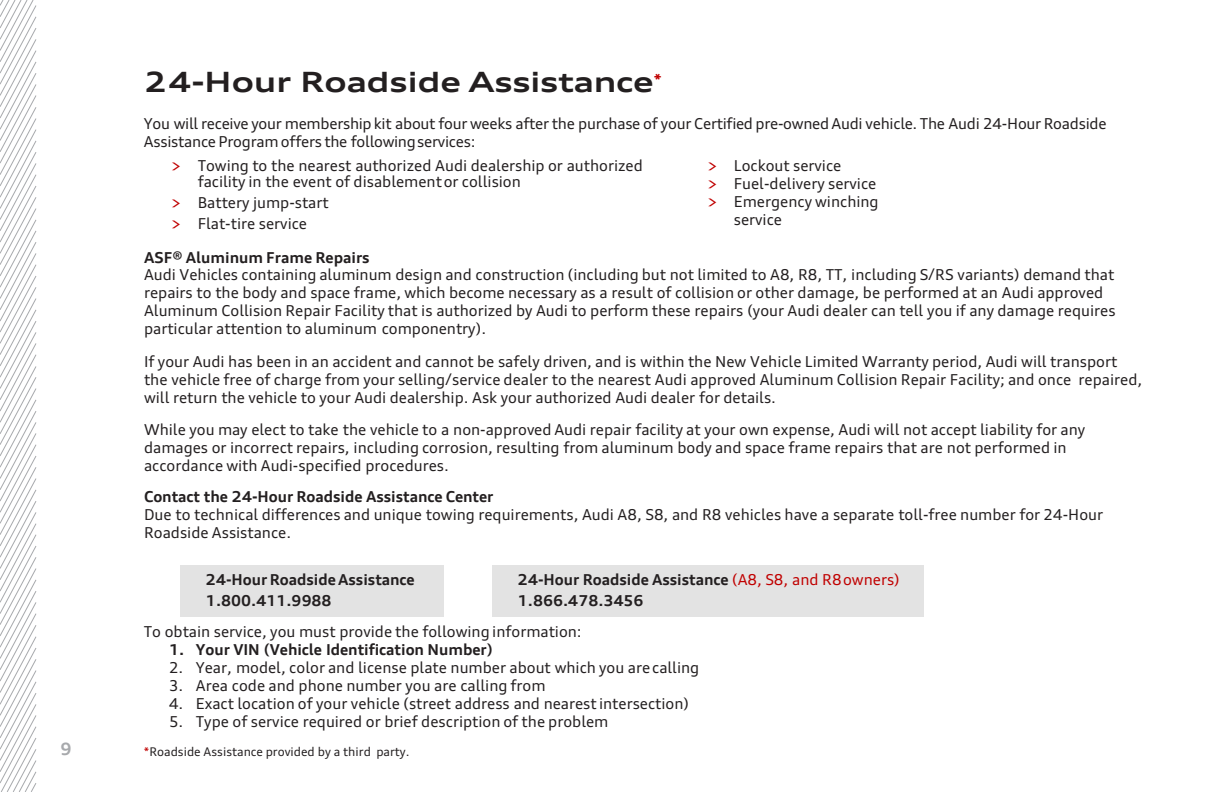
<style>
.page{position:relative;width:1224px;height:792px;background:#fff}
.page>*{position:absolute;margin:0;border:0;box-sizing:border-box;transform-origin:0 0}
.t1{font:700 expanded 28px "Audi Type";color:#231f20}
.t2{font:700 17px "Audi Type";color:#a7a9ac}
.t3{font:15.2px/18px "Audi Type";letter-spacing:-.005em;color:#231f20}
.t4{font:700 15.2px/21.8px "Audi Type";color:#231f20}
.t5{font:12px "Audi Type";color:#231f20}
.s1{font-stretch:expanded;color:#c00000}
.s2{font-weight:400;color:#c00000}
.s3{color:#c00000}
</style>
<div class="page">
<svg style="left:0;top:0;width:37px;height:792px"></svg>
<div style="left:180px;top:565px;width:264px;height:52px;background:#e3e3e3"></div>
<div style="left:492px;top:565px;width:432px;height:52px;background:#e3e3e3"></div>
<p class="t2" style="left:61px;top:739px;width:13px">9</p>
<h1 class="t1" style="left:144px;top:65px;width:520px">24-Hour Roadside Assistance<sup>*</sup></h1>
<p class="t3" style="left:144px;top:114px;width:964px">You will receive your membership kit about four weeks after the purchase of your Certified pre-owned Audi vehicle. The Audi 24-Hour Roadside<br>Assistance Program offers the followingservices:</p>
<p class="t3" style="left:198px;top:157px;width:447px;line-height:16.8px;text-indent:-27px"><span class="s1">&gt;</span> Towing to the nearest authorized Audi dealership or authorized facility in the event of disablementor collision</p>
<p class="t3" style="left:171px;top:194px;width:160px"><span class="s1">&gt;</span> Battery jump-start</p>
<p class="t3" style="left:171px;top:215px;width:138px"><span class="s1">&gt;</span> Flat-tire service</p>
<p class="t3" style="left:707px;top:156px;width:136px"><span class="s1">&gt;</span> Lockout service</p>
<p class="t3" style="left:707px;top:174px;width:171px"><span class="s1">&gt;</span> Fuel-delivery service</p>
<p class="t3" style="left:734px;top:192px;width:146px;text-indent:-27px"><span class="s1">&gt;</span> Emergency winching service</p>
<p class="t4" style="left:144px;top:246px;width:227px">ASF® Aluminum Frame Repairs</p>
<p class="t3" style="left:144px;top:266px;width:973px">Audi Vehicles containing aluminum design and construction (including but not limited to A8, R8, TT, including S/RS variants) demand that repairs to the body and space frame, which become necessary as a result of collision or other damage, be performed at an Audi approved Aluminum Collision Repair Facility that is authorized by Audi to perform these repairs (your Audi dealer can tell you if any damage requires particular attention to aluminum componentry).</p>
<p class="t3" style="left:144px;top:352px;width:1000px">If your Audi has been in an accident and cannot be safely driven, and is within the New Vehicle Limited Warranty period, Audi will transport the vehicle free of charge from your selling/service dealer to the nearest Audi approved Aluminum Collision Repair Facility; and once repaired, will return the vehicle to your Audi dealership. Ask your authorized Audi dealer for details.</p>
<p class="t3" style="left:144px;top:420px;width:943px">While you may elect to take the vehicle to a non-approved Audi repair facility at your own expense, Audi will not accept liability for any damages or incorrect repairs, including corrosion, resulting from aluminum body and space frame repairs that are not performed in accordance with Audi-specified procedures.</p>
<p class="t4" style="left:144px;top:486px;width:351px">Contact the 24-Hour Roadside Assistance Center</p>
<p class="t3" style="left:144px;top:506px;width:961px">Due to technical differences and unique towing requirements, Audi A8, S8, and R8 vehicles have a separate toll-free number for 24-Hour<br>Roadside Assistance.</p>
<p class="t4" style="left:206px;top:568px;width:210px">24-Hour RoadsideAssistance<br>1.800.411.9988</p>
<p class="t4" style="left:518px;top:568px;width:383px">24-Hour Roadside Assistance <span class="s2">(A8, S8, and R8owners)<br></span>1.866.478.3456</p>
<p class="t3" style="left:144px;top:622px;width:439px">To obtain service, you must provide the following information:</p>
<p class="t4" style="left:169px;top:638px;width:326px">1. Your VIN (Vehicle Identification Number)</p>
<p class="t3" style="left:169px;top:658px;width:532px">2. Year, model, color and license plate number about which you arecalling</p>
<p class="t3" style="left:169px;top:676px;width:378px">3. Area code and phone number you are calling from</p>
<p class="t3" style="left:169px;top:694px;width:522px">4. Exact location of your vehicle (street address and nearest intersection)</p>
<p class="t3" style="left:169px;top:712px;width:441px">5. Type of service required or brief description of the problem</p>
<p class="t5" style="left:144px;top:744px;width:267px"><span class="s3">*</span>Roadside Assistance provided by a third party.</p>
</div>
